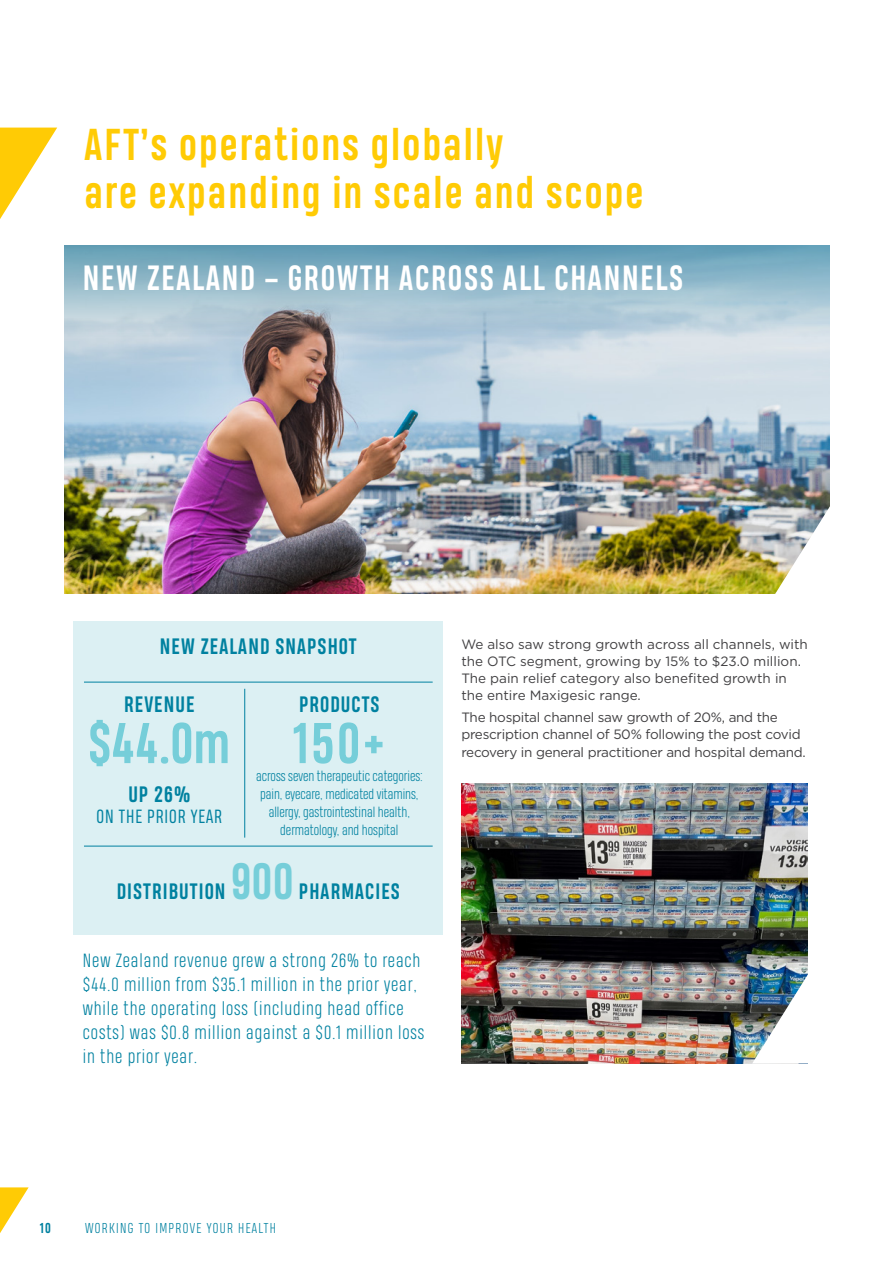
<style>
.page{position:relative;width:893px;height:1263px;background:#fff}
.page>*{position:absolute;margin:0;border:0;box-sizing:border-box;transform-origin:0 0}
.t1{font:700 54px "Heading Pro";letter-spacing:.025em;color:#76ced9}
.t2{font:700 48px "Heading Pro";color:#76ced9}
.t3{font:700 42px/48px "Heading Pro";letter-spacing:.05em;color:#ffcb05}
.t4{font:700 33px "Heading Pro";letter-spacing:.05em;color:#fff}
.t5{font:700 21px "Heading Pro";letter-spacing:.05em;color:#0081a0}
.t6{font:300 18px/24px "Heading Pro";letter-spacing:.05em;color:#0081a0}
.t7{font:18px "Heading Pro";letter-spacing:.05em;color:#0081a0}
.t8{font:13.5px/17.2px "Gotham";color:#414042}
.t9{font:13.5px/17.2px "Gotham";letter-spacing:-.02em;color:#414042}
.t10{font:300 13.5px/18px "Heading Pro";color:#0081a0;text-align:center}
.t11{font:300 13.5px "Heading Pro";letter-spacing:.1em;color:#0081a0}
.t12{font:700 13.5px "Heading Pro";color:#0081a0}
</style>
<div class="page">
<img style="left:65px;top:337px;width:765px;height:257px">
<svg style="left:65px;top:245px;width:765px;height:92px;background:#95b9c9"></svg>
<div style="left:73px;top:621px;width:370px;height:314px;background:#dcf0f3"></div>
<hr style="left:244px;top:689px;width:1px;height:149px;background:#0081a0">
<hr style="left:84px;top:846px;width:349px;height:1px;background:#0081a0">
<hr style="left:84px;top:682px;width:349px;height:1px;background:#0081a0">
<img style="left:461px;top:784px;width:347px;height:279px">
<img style="left:752px;top:972px;width:56px;height:91px">
<img style="left:774px;top:504px;width:56px;height:90px">
<svg style="left:0;top:1187px;width:29px;height:46px"></svg>
<svg style="left:0;top:128px;width:57px;height:91px"></svg>
<h3 class="t3" style="left:84px;top:122px;width:561px">AFT’s operations globally<br>are expanding in scale and scope</h3>
<h3 class="t4" style="left:83px;top:258px;width:602px">NEW ZEALAND – GROWTH ACROSS ALL CHANNELS</h3>
<p class="t5" style="left:160px;top:633px;width:198px">NEW ZEALAND SNAPSHOT</p>
<p class="t5" style="left:124px;top:692px;width:72px">REVENUE</p>
<h1 class="t1" style="left:88px;top:711px;width:143px">$44.0m</h1>
<p class="t5" style="left:128px;top:781px;width:63px">UP 26%</p>
<p class="t7" style="left:96px;top:806px;width:127px">ON THE PRIOR YEAR</p>
<p class="t5" style="left:299px;top:692px;width:82px">PRODUCTS</p>
<h1 class="t1" style="left:294px;top:711px;width:93px">150+</h1>
<p class="t10" style="left:256px;top:768px;width:168px">across seven therapeutic categories: pain, eyecare, medicated vitamins, allergy, gastrointestinal health, dermatology, and hospital</p>
<p class="t5" style="left:117px;top:878px;width:110px">DISTRIBUTION</p>
<h2 class="t2" style="left:231px;top:852px;width:64px">900</h2>
<p class="t5" style="left:299px;top:878px;width:102px">PHARMACIES</p>
<p class="t6" style="left:83px;top:949px;width:343px">New Zealand revenue grew a strong 26% to reach $44.0 million from $35.1 million in the prior year, while the operating loss (including head office costs) was $0.8 million against a $0.1 million loss in the prior year.</p>
<p class="t8" style="left:461px;top:635px;width:348px">We also saw strong growth across all channels, with the OTC segment, growing by 15% to $23.0 million.<br>The pain relief category also benefited growth in the entire Maxigesic range.</p>
<p class="t9" style="left:461px;top:708px;width:346px">The hospital channel saw growth of 20%, and the prescription channel of 50% following the post covid recovery in general practitioner and hospital demand.</p>
<p class="t12" style="left:40px;top:1220px;width:12px">10</p>
<p class="t11" style="left:85px;top:1220px;width:192px">WORKING TO IMPROVE YOUR HEALTH</p>
</div>
